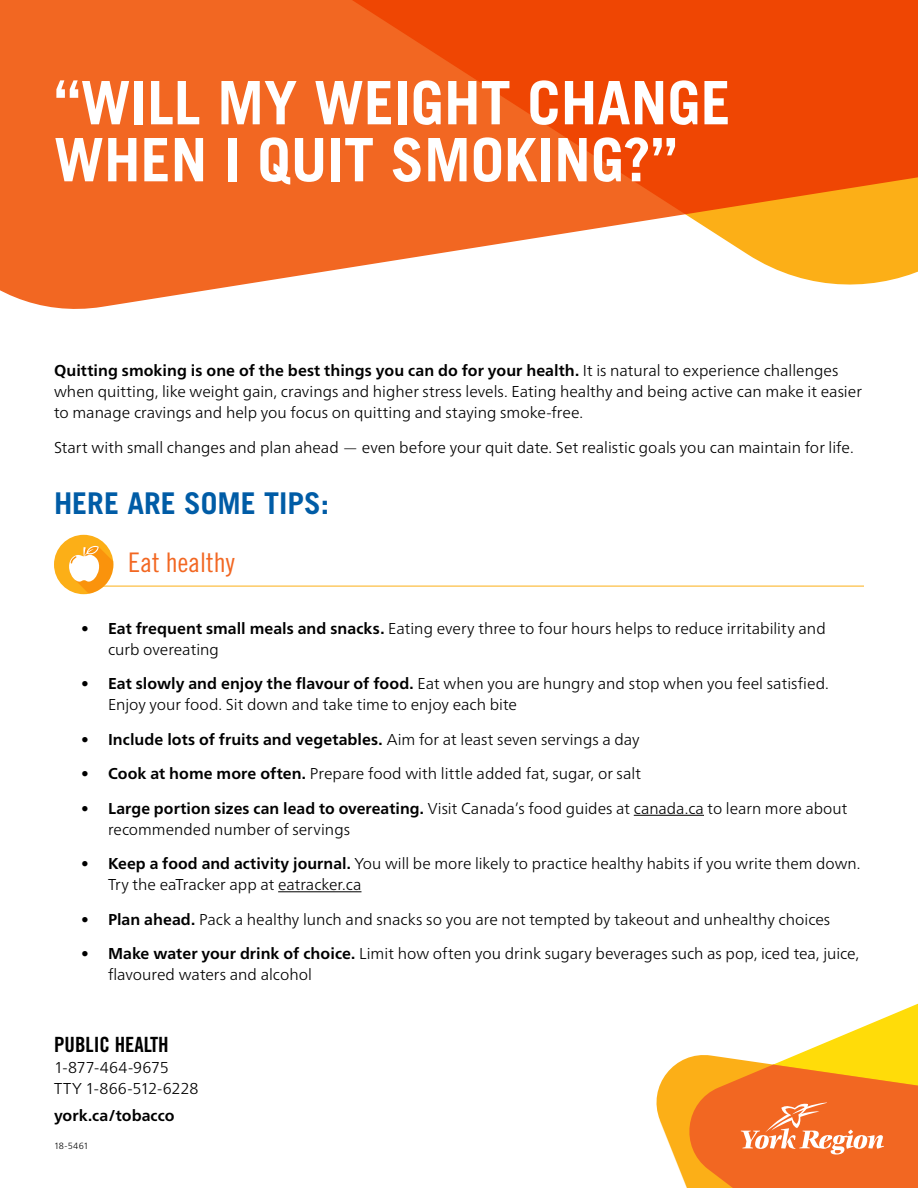
<style>
.page{position:relative;width:918px;height:1188px;background:#fff}
.page>*{position:absolute;margin:0;border:0;box-sizing:border-box;transform-origin:0 0}
.Large_Heading{font:700 60px "Trade Gothic LT Pro";color:#fff}
.Small_Heading{font:700 30px "Trade Gothic LT Pro";color:#005ca6}
.Subhead{font:27px "Trade Gothic LT Pro Cn 18";color:#f26722}
.Service_Brand{font:21px "Trade Gothic LT Pro Bd Cn 20";color:#000}
.Body_Text{font:300 15.75px/21px "Frutiger Neue LT Pro";color:#000}
.Body_Text-2{font:700 15.75px "Frutiger Neue LT Pro";letter-spacing:.005em;color:#000}
.t1{font:300 9px "Frutiger Neue LT Pro";letter-spacing:.005em;color:#000}
.s1{font-weight:700}
.s2{font-weight:300}
</style>
<div class="page">
<hr style="left:68px;top:586px;width:796px;height:1px;background:#fcaf17">
<hr style="left:634px;top:815px;width:70px;height:1px;background:#000">
<hr style="left:278px;top:891px;width:84px;height:1px;background:#000">
<svg style="left:0;top:0;width:918px;height:303px;background:#f37333"></svg>
<svg style="left:808px;top:1003px;width:110px;height:47px"></svg>
<svg style="left:657px;top:1050px;width:261px;height:138px;background:#f6913b"></svg>
<div style="left:54px;top:535px;width:59px;height:59px;background:#fcaf17;border-radius:50%"></div>
<svg style="left:68px;top:546px;width:45px;height:48px"></svg>
<h1 class="Large_Heading" style="left:54px;top:66px;width:678px">“WILL MY WEIGHT CHANGE</h1>
<h1 class="Large_Heading" style="left:54px;top:123px;width:625px">WHEN I QUIT SMOKING?”</h1>
<p class="Body_Text" style="left:54px;top:360px;width:809px"><span class="s1">Quitting smoking is one of the best things you can do for your health.</span> It is natural to experience challenges when quitting, like weight gain, cravings and higher stress levels. Eating healthy and being active can make it easier to manage cravings and help you focus on quitting and staying smoke-free.</p>
<p class="Body_Text" style="left:54px;top:437px;width:801px">Start with small changes and plan ahead — even before your quit date. Set realistic goals you can maintain for life.</p>
<h2 class="Small_Heading" style="left:54px;top:485px;width:277px">HERE ARE SOME TIPS:</h2>
<h3 class="Subhead" style="left:128px;top:547px;width:108px">Eat healthy</h3>
<p class="Body_Text" style="left:108px;top:618px;width:719px;text-indent:-27px">• <span class="s1">Eat frequent small meals and snacks.</span> Eating every three to four hours helps to reduce irritability and curb overeating</p>
<p class="Body_Text" style="left:108px;top:673px;width:722px;text-indent:-27px">• <span class="s1">Eat slowly and enjoy the flavour of food.</span> Eat when you are hungry and stop when you feel satisfied.<br>Enjoy your food. Sit down and take time to enjoy each bite</p>
<p class="Body_Text-2" style="left:81px;top:730px;width:560px"><span class="s2">•</span> Include lots of fruits and vegetables. <span class="s2">Aim for at least seven servings a day</span></p>
<p class="Body_Text" style="left:81px;top:763px;width:562px">• <span class="s1">Cook at home more often.</span> Prepare food with little added fat, sugar, or salt</p>
<p class="Body_Text" style="left:108px;top:798px;width:741px;text-indent:-27px">• <span class="s1">Large portion sizes can lead to overeating.</span> Visit Canada’s food guides at canada.ca to learn more about recommended number of servings</p>
<p class="Body_Text" style="left:108px;top:853px;width:754px;text-indent:-27px">• <span class="s1">Keep a food and activity journal.</span> You will be more likely to practice healthy habits if you write them down.<br>Try the eaTracker app at eatracker.ca</p>
<p class="Body_Text" style="left:81px;top:909px;width:751px">• <span class="s1">Plan ahead.</span> Pack a healthy lunch and snacks so you are not tempted by takeout and unhealthy choices</p>
<p class="Body_Text" style="left:108px;top:943px;width:753px;text-indent:-27px">• <span class="s1">Make water your drink of choice.</span> Limit how often you drink sugary beverages such as pop, iced tea, juice, flavoured waters and alcohol</p>
<p class="Service_Brand" style="left:54px;top:1031px;width:116px">PUBLIC HEALTH</p>
<p class="Body_Text" style="left:54px;top:1056px;width:116px">1-877-464-9675</p>
<p class="Body_Text" style="left:54px;top:1077px;width:146px">TTY 1-866-512-6228</p>
<p class="Body_Text-2" style="left:54px;top:1107px;width:122px">york.ca/tobacco</p>
<p class="t1" style="left:54px;top:1140px;width:36px">18-5461</p>
</div>
